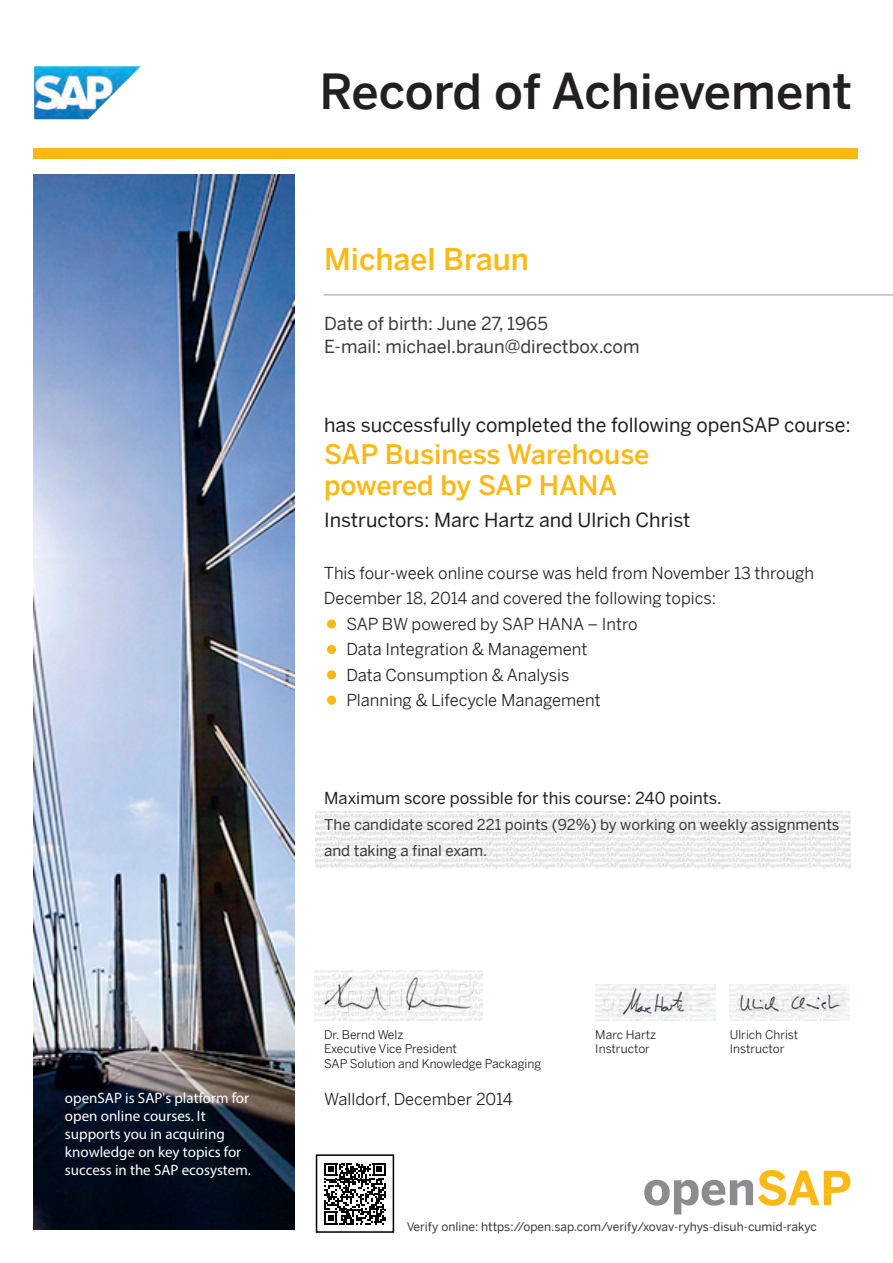
<style>
.page{position:relative;width:893px;height:1263px;background:#fff}
.page>*{position:absolute;margin:0;border:0;box-sizing:border-box;transform-origin:0 0}
.t1{font:500 48.45px "Benton Sans";color:#231f20}
.t2{font:500 30px "Benton Sans";color:#fdb913}
.t3{font:500 27px/31.5px "Benton Sans";color:#fcb814}
.t4{font:19.5px "Benton Sans";color:#231f20}
.t5{font:18px/22.5px "Benton Sans";color:#3b3939}
.t6{font:16.5px "Benton Sans";color:#231f20}
.t7{font:16.5px "Benton Sans";color:#231f20}
.t8{font:15px/18px "Myriad Pro";color:#fff}
.t9{font:15px/25.5px "Benton Sans";color:#3b3939}
.t10{font:12px/14.4px "Benton Sans";color:#231f20}
.t11{font:12px "Benton Sans";color:#3b3939}
</style>
<div class="page">
<img style="left:33px;top:175px;width:261px;height:1054px">
<img style="left:33px;top:66px;width:108px;height:85px">
<img style="left:315px;top:811px;width:536px;height:57px">
<div style="left:34px;top:148px;width:824px;height:11px;background:#fcb814"></div>
<hr style="left:324px;top:294px;width:569px;height:2px;background:#bcbdc0">
<img style="left:315px;top:970px;width:168px;height:50px">
<svg style="left:644px;top:1170px;width:206px;height:44px"></svg>
<div style="left:327px;top:619px;width:9px;height:10px;background:#fcb814;border-radius:50%"></div>
<div style="left:327px;top:645px;width:9px;height:9px;background:#fcb814;border-radius:50%"></div>
<div style="left:327px;top:670px;width:9px;height:9px;background:#fcb814;border-radius:50%"></div>
<div style="left:327px;top:696px;width:9px;height:9px;background:#fcb814;border-radius:50%"></div>
<img style="left:595px;top:985px;width:120px;height:35px">
<img style="left:730px;top:985px;width:120px;height:35px">
<div style="left:316px;top:1154px;width:78px;height:79px;border:2px solid #000"></div>
<svg style="left:324px;top:1163px;width:62px;height:61px"></svg>
<p class="t8" style="left:65px;top:1089px;width:188px">openSAP is SAP's platform for open online courses. It supports you in acquiring knowledge on key topics for success in the SAP ecosystem.</p>
<h1 class="t1" style="left:320px;top:56px;width:534px">Record of Achievement</h1>
<h2 class="t2" style="left:324px;top:248px;width:206px">Michael Braun</h2>
<p class="t5" style="left:324px;top:314px;width:317px">Date of birth: June 27, 1965<br>E-mail: michael.braun@directbox.com</p>
<p class="t4" style="left:324px;top:411px;width:528px">has successfully completed the following openSAP course:</p>
<h3 class="t3" style="left:324px;top:437px;width:327px">SAP Business Warehouse powered by SAP HANA</h3>
<p class="t4" style="left:324px;top:505px;width:368px">Instructors: Marc Hartz and Ulrich Christ</p>
<p class="t6" style="left:324px;top:561px;width:492px">This four-week online course was held from November 13 through</p>
<p class="t6" style="left:324px;top:587px;width:394px">December 18, 2014 and covered the following topics:</p>
<p class="t6" style="left:346px;top:612px;width:293px">SAP BW powered by SAP HANA – Intro</p>
<p class="t6" style="left:346px;top:638px;width:243px">Data Integration &amp; Management</p>
<p class="t6" style="left:346px;top:663px;width:225px">Data Consumption &amp; Analysis</p>
<p class="t6" style="left:346px;top:689px;width:256px">Planning &amp; Lifecycle Management</p>
<p class="t7" style="left:324px;top:786px;width:399px">Maximum score possible for this course: 240 points.</p>
<p class="t9" style="left:324px;top:813px;width:517px">The candidate scored 221 points (92%) by working on weekly assignments and taking a final exam.</p>
<p class="t10" style="left:324px;top:1027px;width:219px">Dr. Bernd Welz<br>Executive Vice President<br>SAP Solution and Knowledge Packaging</p>
<p class="t6" style="left:324px;top:1087px;width:190px">Walldorf, December 2014</p>
<p class="t10" style="left:595px;top:1027px;width:63px">Marc Hartz<br>Instructor</p>
<p class="t10" style="left:730px;top:1027px;width:70px">Ulrich Christ<br>Instructor</p>
<p class="t11" style="left:407px;top:1222px;width:412px">Verify online: https://open.sap.com/verify/xovav-ryhys-disuh-cumid-rakyc</p>
</div>
